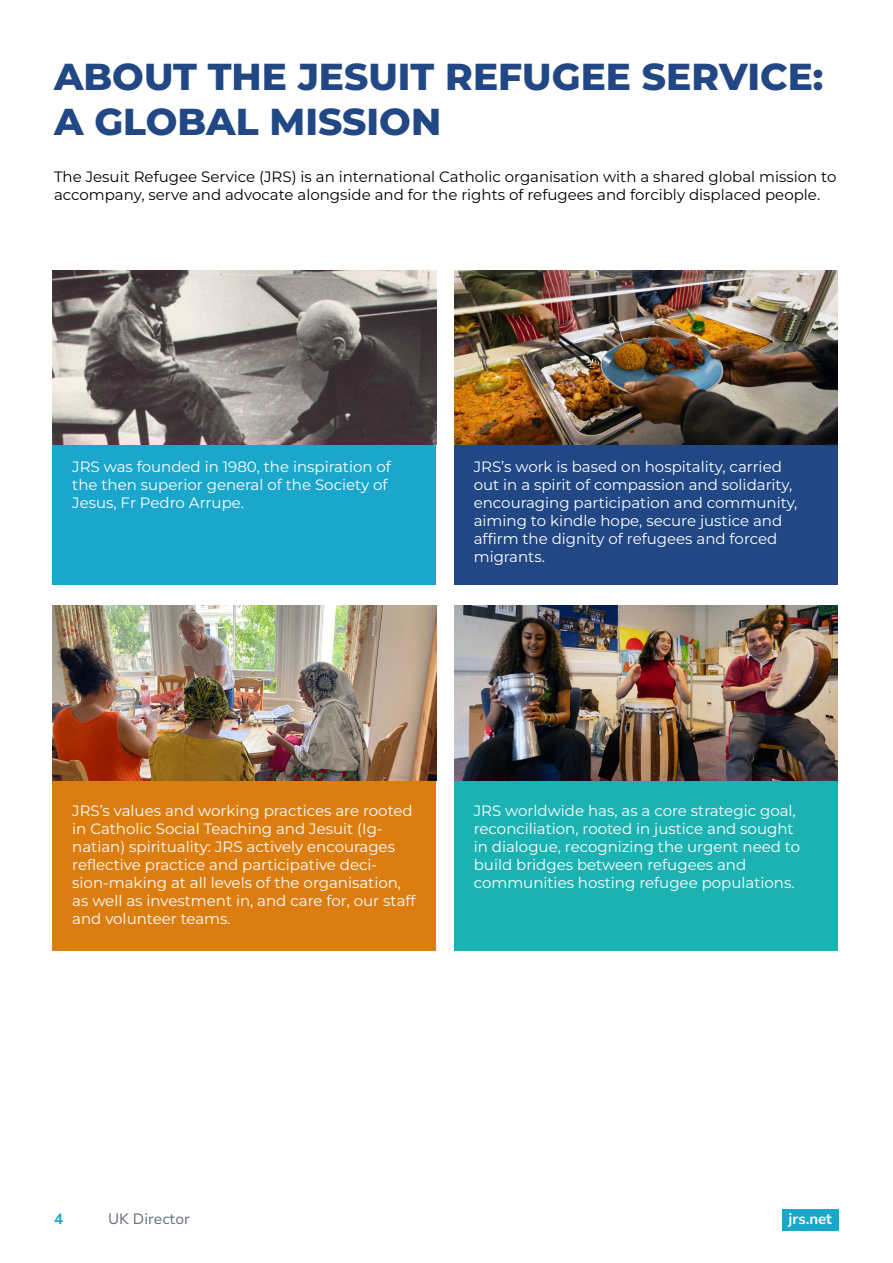
<style>
.page{position:relative;width:893px;height:1263px;background:#fff}
.page>*{position:absolute;margin:0;border:0;box-sizing:border-box;transform-origin:0 0}
.t1{font:800 37.5px/45px "Montserrat";color:#214885}
.t2{font:15px/18px "Montserrat";color:#fff}
.t3{font:15px/18px "Montserrat";color:#000}
.t4{font:200 15px "Nunito Sans 12 pt";color:#696f76}
.t5{font:200 15px "Nunito Sans 12 pt";color:#fff}
.t6{font:200 15px "Nunito Sans 12 pt";color:#1ba7cb}
</style>
<div class="page">
<div style="left:783px;top:1209px;width:56px;height:21px;background:#1ba7cb"></div>
<div style="left:53px;top:444px;width:383px;height:141px;background:#1ba7cb"></div>
<img style="left:53px;top:270px;width:383px;height:174px">
<div style="left:454px;top:444px;width:384px;height:141px;background:#214885"></div>
<img style="left:454px;top:270px;width:384px;height:174px">
<div style="left:53px;top:780px;width:383px;height:171px;background:#dc7d11"></div>
<img style="left:53px;top:606px;width:383px;height:174px">
<div style="left:454px;top:780px;width:384px;height:171px;background:#1db2b2"></div>
<img style="left:454px;top:606px;width:384px;height:174px">
<h1 class="t1" style="left:54px;top:52px;width:771px">ABOUT THE JESUIT REFUGEE SERVICE:<br>A GLOBAL MISSION</h1>
<p class="t3" style="left:54px;top:168px;width:784px">The Jesuit Refugee Service (JRS) is an international Catholic organisation with a shared global mission to accompany, serve and advocate alongside and for the rights of refugees and forcibly displaced people.</p>
<p class="t2" style="left:72px;top:457px;width:320px">JRS was founded in 1980, the inspiration of the then superior general of the Society of<br>Jesus, Fr Pedro Arrupe.</p>
<p class="t2" style="left:474px;top:457px;width:325px">JRS’s work is based on hospitality, carried out in a spirit of compassion and solidarity, encouraging participation and community, aiming to kindle hope, secure justice and affirm the dignity of refugees and forced migrants.</p>
<p class="t2" style="left:72px;top:801px;width:345px">JRS’s values and working practices are rooted in Catholic Social Teaching and Jesuit (Ig&shy;natian) spirituality: JRS actively encourages reflective practice and participative deci&shy;sion-making at all levels of the organisation, as well as investment in, and care for, our staff and volunteer teams.</p>
<p class="t2" style="left:474px;top:801px;width:328px">JRS worldwide has, as a core strategic goal, reconciliation, rooted in justice and sought in dialogue, recognizing the urgent need to build bridges between refugees and communities hosting refugee populations.</p>
<p class="t6" style="left:54px;top:1209px;width:10px">4</p>
<p class="t4" style="left:108px;top:1209px;width:83px">UK Director</p>
<p class="t5" style="left:789px;top:1209px;width:45px">jrs.net</p>
</div>
